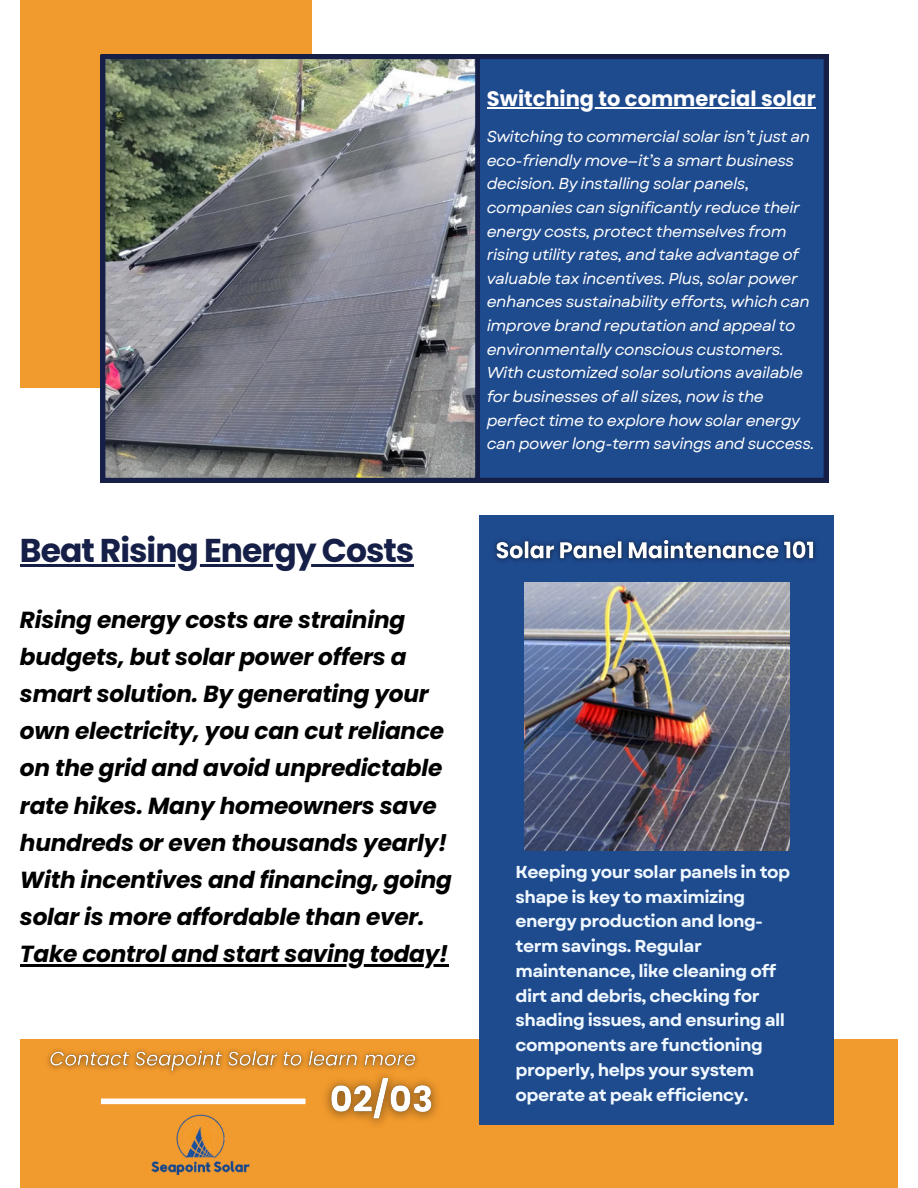
<style>
.page{position:relative;width:918px;height:1188px;background:#fff}
.page>*{position:absolute;margin:0;border:0;box-sizing:border-box;transform-origin:0 0}
.t1{font:700 33px "Poppins";letter-spacing:-.03em;color:#151f47}
.t2{font:italic 700 23.25px/37.2px "Poppins";letter-spacing:-.01em;color:#000}
.t3{font:700 21px "Poppins";color:#fdfdfd}
.t4{font:700 17.25px/24.8px "Garet";letter-spacing:-.03em;color:#eff8ff}
.t5{font:italic 15.75px/23.7px "Garet";letter-spacing:-.03em;color:#fff}
</style>
<div class="page">
<div style="left:480px;top:55px;width:348px;height:427px;background:#1e4a8e"></div>
<div style="left:20px;top:0;width:292px;height:388px;background:#f19a2d"></div>
<div style="left:20px;top:1039px;width:878px;height:149px;background:#f19a2d"></div>
<div style="left:480px;top:516px;width:354px;height:609px;background:#1e4a8e"></div>
<img style="left:525px;top:582px;width:264px;height:269px">
<div style="left:101px;top:1099px;width:204px;height:5px;background:#fff"></div>
<img style="left:101px;top:55px;width:379px;height:427px">
<img style="left:325px;top:1081px;width:112px;height:43px">
<hr style="left:487px;top:107px;width:329px;height:1px;background:#fdfdfd">
<hr style="left:20px;top:564px;width:393px;height:2px;background:#151f47">
<img style="left:494px;top:538px;width:322px;height:23px">
<hr style="left:20px;top:964px;width:428px;height:3px;background:#000">
<img style="left:47px;top:1049px;width:378px;height:32px">
<img style="left:145px;top:1098px;width:106px;height:78px">
<p class="t1" style="left:20px;top:527px;width:396px">Beat Rising Energy Costs</p>
<h5 class="t2" style="left:20px;top:601px;width:433px">Rising energy costs are straining budgets, but solar power offers a smart solution. By generating your own electricity, you can cut reliance on the grid and avoid unpredictable rate hikes. Many homeowners save hundreds or even thousands yearly!<br>With incentives and financing, going solar is more affordable than ever.</h5>
<h2 class="t2" style="left:20px;top:935px;width:430px">Take control and start saving today!</h2>
<h3 class="t3" style="left:487px;top:84px;width:330px">Switching to commercial solar</h3>
<p class="t5" style="left:487px;top:125px;width:329px">Switching to commercial solar isn’t just an eco-friendly move—it’s a smart business decision. By installing solar panels, companies can significantly reduce their energy costs, protect themselves from rising utility rates, and take advantage of valuable tax incentives. Plus, solar power enhances sustainability efforts, which can improve brand reputation and appeal to environmentally conscious customers.<br>With customized solar solutions available for businesses of all sizes, now is the perfect time to explore how solar energy can power long-term savings and success.</p>
<p class="t4" style="left:515px;top:860px;width:276px">Keeping your solar panels in top shape is key to maximizing energy production and long&shy;term savings. Regular maintenance, like cleaning off dirt and debris, checking for shading issues, and ensuring all components are functioning properly, helps your system operate at peak efficiency.</p>
</div>
